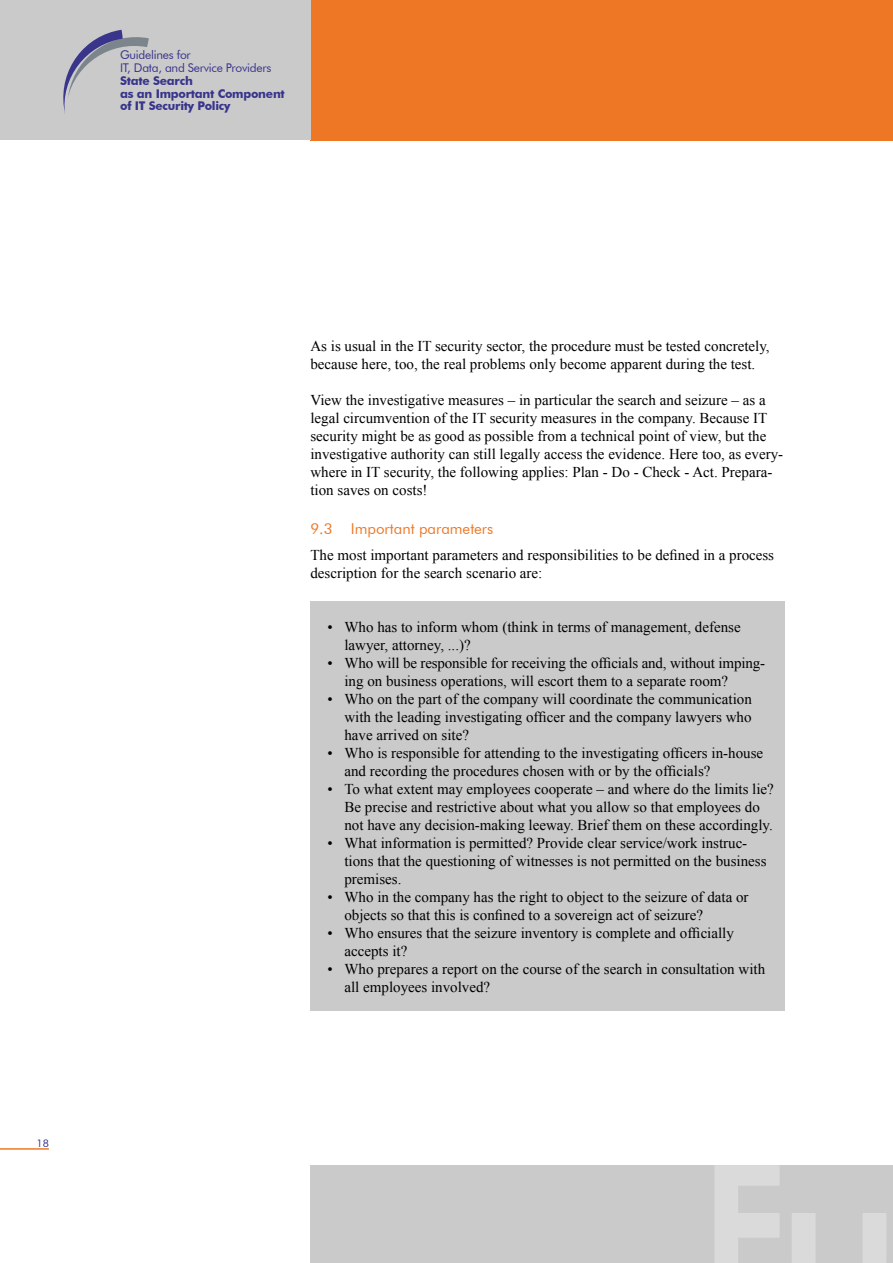
<style>
.page{position:relative;width:893px;height:1263px;background:#fff}
.page>*{position:absolute;margin:0;border:0;box-sizing:border-box;transform-origin:0 0}
.t1{font:15px/18px "Times New Roman";color:#000}
.t2{font:15px "Futura BT";color:#ee7726}
.t3{font:700 12px/12.8px "Futura BT";letter-spacing:-.02em;color:#37348b}
.t4{font:12px/12.8px "Futura BT";letter-spacing:-.02em;color:#37348b}
.t5{font:10.5px "Futura BT";color:#37348b}
</style>
<div class="page">
<div style="left:310px;top:0;width:583px;height:140px;background:#ee7726"></div>
<div style="left:0;top:0;width:310px;height:140px;background:#cacaca"></div>
<div style="left:310px;top:1165px;width:583px;height:98px;background:#cacaca"></div>
<svg style="left:63px;top:30px;width:86px;height:84px"></svg>
<hr style="left:0;top:1148px;width:49px;height:2px;background:#ee7726">
<svg style="left:715px;top:1165px;width:64px;height:98px"></svg>
<svg style="left:792px;top:1213px;width:94px;height:50px"></svg>
<div style="left:310px;top:602px;width:475px;height:409px;background:#cacaca"></div>
<p class="t4" style="left:120px;top:49px;width:153px">Guidelines for<br>IT, Data, and Service Providers</p>
<p class="t3" style="left:120px;top:74px;width:166px">State Search<br>as an Important Component of IT Security Policy</p>
<p class="t5" style="left:37px;top:1136px;width:14px">18</p>
<p class="t1" style="left:310px;top:336px;width:461px">As is usual in the IT security sector, the procedure must be tested concretely, because here, too, the real problems only become apparent during the test.</p>
<p class="t1" style="left:310px;top:390px;width:474px">View the investigative measures – in particular the search and seizure – as a legal circumvention of the IT security measures in the company. Because IT security might be as good as possible from a technical point of view, but the investigative authority can still legally access the evidence. Here too, as every&shy;where in IT security, the following applies: Plan - Do - Check - Act. Prepara&shy;tion saves on costs!</p>
<p class="t2" style="left:310px;top:519px;width:184px">9.3 Important parameters</p>
<p class="t1" style="left:310px;top:546px;width:465px">The most important parameters and responsibilities to be defined in a process description for the search scenario are:</p>
<p class="t1" style="left:344px;top:618px;width:398px;text-indent:-17px">• Who has to inform whom (think in terms of management, defense lawyer, attorney, ...)?</p>
<p class="t1" style="left:344px;top:654px;width:422px;text-indent:-17px">• Who will be responsible for receiving the officials and, without imping&shy;ing on business operations, will escort them to a separate room?</p>
<p class="t1" style="left:344px;top:690px;width:409px;text-align:justify;text-indent:-17px">• Who on the part of the company will coordinate the communication with the leading investigating officer and the company lawyers who have arrived on site?</p>
<p class="t1" style="left:344px;top:744px;width:420px;text-indent:-17px">• Who is responsible for attending to the investigating officers in-house and recording the procedures chosen with or by the officials?</p>
<p class="t1" style="left:344px;top:780px;width:431px;text-indent:-17px">• To what extent may employees cooperate – and where do the limits lie?<br>Be precise and restrictive about what you allow so that employees do not have any decision-making leeway. Brief them on these accordingly.</p>
<p class="t1" style="left:344px;top:834px;width:424px;text-indent:-17px">• What information is permitted? Provide clear service/work instruc&shy;tions that the questioning of witnesses is not permitted on the business premises.</p>
<p class="t1" style="left:344px;top:888px;width:406px;text-indent:-17px">• Who in the company has the right to object to the seizure of data or objects so that this is confined to a sovereign act of seizure?</p>
<p class="t1" style="left:344px;top:924px;width:391px;text-indent:-17px">• Who ensures that the seizure inventory is complete and officially accepts it?</p>
<p class="t1" style="left:344px;top:960px;width:422px;text-indent:-17px">• Who prepares a report on the course of the search in consultation with all employees involved?</p>
</div>
